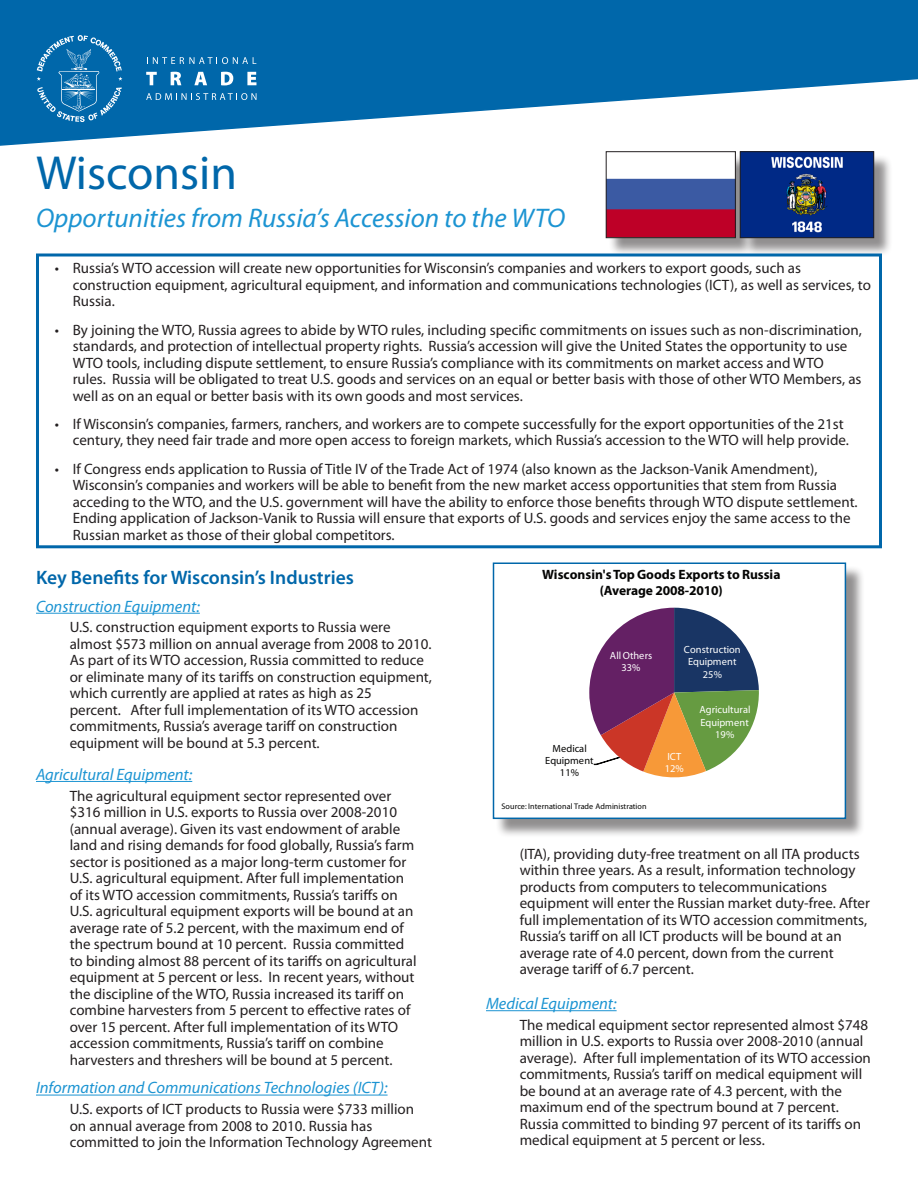
<style>
.page{position:relative;width:918px;height:1188px;background:#fff}
.page>*{position:absolute;margin:0;border:0;box-sizing:border-box;transform-origin:0 0}
.State_Name{font:48px "Myriad Pro";color:#0067aa}
.t1{font:italic 27px "Myriad Pro";color:#1c94d2}
.Heading_2{font:600 19.5px "Myriad Pro";color:#0067aa}
.Heading_3{font:italic 16.5px "Myriad Pro";color:#1c94d2}
.Heading_4{font:15px/16.5px "Myriad Pro";color:#231f20}
.t2{font:700 13.5px/16.6px "Myriad Pro";letter-spacing:-.005em;color:#050504;text-align:center}
.t3{font:10.5px/12.3px "Myriad Pro";letter-spacing:.005em;color:#fff;text-align:center}
.t4{font:10.5px/12.3px "Myriad Pro";color:#050504;text-align:center}
.t5{font:8.1px "Myriad Pro";letter-spacing:.005em;color:#050504}
</style>
<div class="page">
<svg style="left:0;top:0;width:918px;height:146px"></svg>
<svg style="left:37px;top:35px;width:85px;height:87px;background:#237bb5"></svg>
<svg style="left:147px;top:57px;width:109px;height:7px"></svg>
<svg style="left:146px;top:72px;width:11px;height:13px"></svg>
<svg style="left:171px;top:72px;width:10px;height:13px"></svg>
<svg style="left:194px;top:72px;width:13px;height:13px"></svg>
<svg style="left:221px;top:72px;width:12px;height:13px"></svg>
<svg style="left:247px;top:72px;width:9px;height:13px"></svg>
<svg style="left:146px;top:93px;width:110px;height:7px"></svg>
<div style="left:495px;top:565px;width:370px;height:273px;background:#231f20;opacity:.5"></div>
<div style="left:493px;top:563px;width:352px;height:255px;background:#fff"></div>
<svg style="left:589px;top:608px;width:170px;height:170px"></svg>
<div style="left:493px;top:562px;width:353px;height:257px;border:2px solid #0067aa"></div>
<div style="left:608px;top:154px;width:146px;height:102px;background:#231f20;opacity:.5"></div>
<img style="left:608px;top:154px;width:126px;height:82px">
<div style="left:606px;top:152px;width:130px;height:86px;border:1px solid #231f20"></div>
<div style="left:742px;top:154px;width:150px;height:102px;background:#231f20;opacity:.5"></div>
<img style="left:742px;top:154px;width:130px;height:82px">
<div style="left:740px;top:152px;width:134px;height:86px;border:1px solid #231f20"></div>
<div style="left:36px;top:254px;width:846px;height:294px;border:3px solid #0067aa"></div>
<hr style="left:36px;top:613px;width:164px;height:1px;background:#1c94d2">
<hr style="left:36px;top:781px;width:156px;height:1px;background:#1c94d2">
<hr style="left:36px;top:1095px;width:352px;height:1px;background:#1c94d2">
<hr style="left:486px;top:1010px;width:131px;height:1px;background:#1c94d2">
<p class="State_Name" style="left:36px;top:143px;width:203px">Wisconsin</p>
<p class="t1" style="left:36px;top:202px;width:531px">Opportunities from Russia’s Accession to the WTO</p>
<p class="Heading_4" style="left:73px;top:260px;width:800px;text-indent:-18px">• Russia’s WTO accession will create new opportunities for Wisconsin’s companies and workers to export goods, such as construction equipment, agricultural equipment, and information and communications technologies (ICT), as well as services, to<br>Russia.</p>
<p class="Heading_4" style="left:73px;top:321px;width:791px;text-indent:-18px">• By joining the WTO, Russia agrees to abide by WTO rules, including specific commitments on issues such as non-discrimination, standards, and protection of intellectual property rights. Russia’s accession will give the United States the opportunity to use WTO tools, including dispute settlement, to ensure Russia’s compliance with its commitments on market access and WTO<br>rules. Russia will be obligated to treat U.S. goods and services on an equal or better basis with those of other WTO Members, as well as on an equal or better basis with its own goods and most services.</p>
<p class="Heading_4" style="left:73px;top:415px;width:778px;text-indent:-18px">• If Wisconsin’s companies, farmers, ranchers, and workers are to compete successfully for the export opportunities of the 21st century, they need fair trade and more open access to foreign markets, which Russia’s accession to the WTO will help provide.</p>
<p class="Heading_4" style="left:73px;top:460px;width:786px;text-indent:-18px">• If Congress ends application to Russia of Title IV of the Trade Act of 1974 (also known as the Jackson-Vanik Amendment), Wisconsin’s companies and workers will be able to benefit from the new market access opportunities that stem from Russia acceding to the WTO, and the U.S. government will have the ability to enforce those benefits through WTO dispute settlement.<br>Ending application of Jackson-Vanik to Russia will ensure that exports of U.S. goods and services enjoy the same access to the Russian market as those of their global competitors.</p>
<p class="Heading_2" style="left:36px;top:565px;width:319px">Key Benefits for Wisconsin’s Industries</p>
<p class="Heading_3" style="left:36px;top:596px;width:165px">Construction Equipment:</p>
<p class="Heading_4" style="left:70px;top:619px;width:364px">U.S. construction equipment exports to Russia were almost $573 million on annual average from 2008 to 2010.<br>As part of its WTO accession, Russia committed to reduce or eliminate many of its tariffs on construction equipment, which currently are applied at rates as high as 25<br>percent. After full implementation of its WTO accession commitments, Russia’s average tariff on construction equipment will be bound at 5.3 percent.</p>
<p class="Heading_3" style="left:36px;top:764px;width:158px">Agricultural Equipment:</p>
<p class="Heading_4" style="left:70px;top:787px;width:348px">The agricultural equipment sector represented over $316 million in U.S. exports to Russia over 2008-2010 (annual average). Given its vast endowment of arable land and rising demands for food globally, Russia’s farm sector is positioned as a major long-term customer for U.S. agricultural equipment. After full implementation of its WTO accession commitments, Russia’s tariffs on U.S. agricultural equipment exports will be bound at an average rate of 5.2 percent, with the maximum end of the spectrum bound at 10 percent. Russia committed to binding almost 88 percent of its tariffs on agricultural equipment at 5 percent or less. In recent years, without the discipline of the WTO, Russia increased its tariff on combine harvesters from 5 percent to effective rates of over 15 percent. After full implementation of its WTO accession commitments, Russia’s tariff on combine harvesters and threshers will be bound at 5 percent.</p>
<p class="Heading_3" style="left:36px;top:1078px;width:353px">Information and Communications Technologies (ICT):</p>
<p class="Heading_4" style="left:70px;top:1101px;width:364px">U.S. exports of ICT products to Russia were $733 million on annual average from 2008 to 2010. Russia has committed to join the Information Technology Agreement</p>
<p class="t2" style="left:542px;top:565px;width:240px">Wisconsin'sTopGoods Exports to Russia (Average 2008-2010)</p>
<p class="t3" style="left:610px;top:649px;width:44px">AllOthers<br>33%</p>
<p class="t4" style="left:545px;top:742px;width:50px">Medical<br>Equipment<br>11%</p>
<p class="t5" style="left:502px;top:802px;width:147px">Source: International Trade Administration</p>
<p class="t3" style="left:684px;top:643px;width:58px">Construction<br>Equipment<br>25%</p>
<p class="t3" style="left:699px;top:703px;width:53px">Agricultural<br>Equipment<br>19%</p>
<p class="t3" style="left:665px;top:750px;width:21px;text-align:left">ICT<br>12%</p>
<p class="Heading_4" style="left:520px;top:845px;width:352px">(ITA), providing duty-free treatment on all ITA products within three years. As a result, information technology products from computers to telecommunications equipment will enter the Russian market duty-free. After full implementation of its WTO accession commitments, Russia’s tariff on all ICT products will be bound at an average rate of 4.0 percent, down from the current average tariff of 6.7 percent.</p>
<p class="Heading_3" style="left:486px;top:993px;width:132px">Medical Equipment:</p>
<p class="Heading_4" style="left:520px;top:1016px;width:353px">The medical equipment sector represented almost $748 million in U.S. exports to Russia over 2008-2010 (annual average). After full implementation of its WTO accession commitments, Russia’s tariff on medical equipment will be bound at an average rate of 4.3 percent, with the maximum end of the spectrum bound at 7 percent.<br>Russia committed to binding 97 percent of its tariffs on medical equipment at 5 percent or less.</p>
</div>
